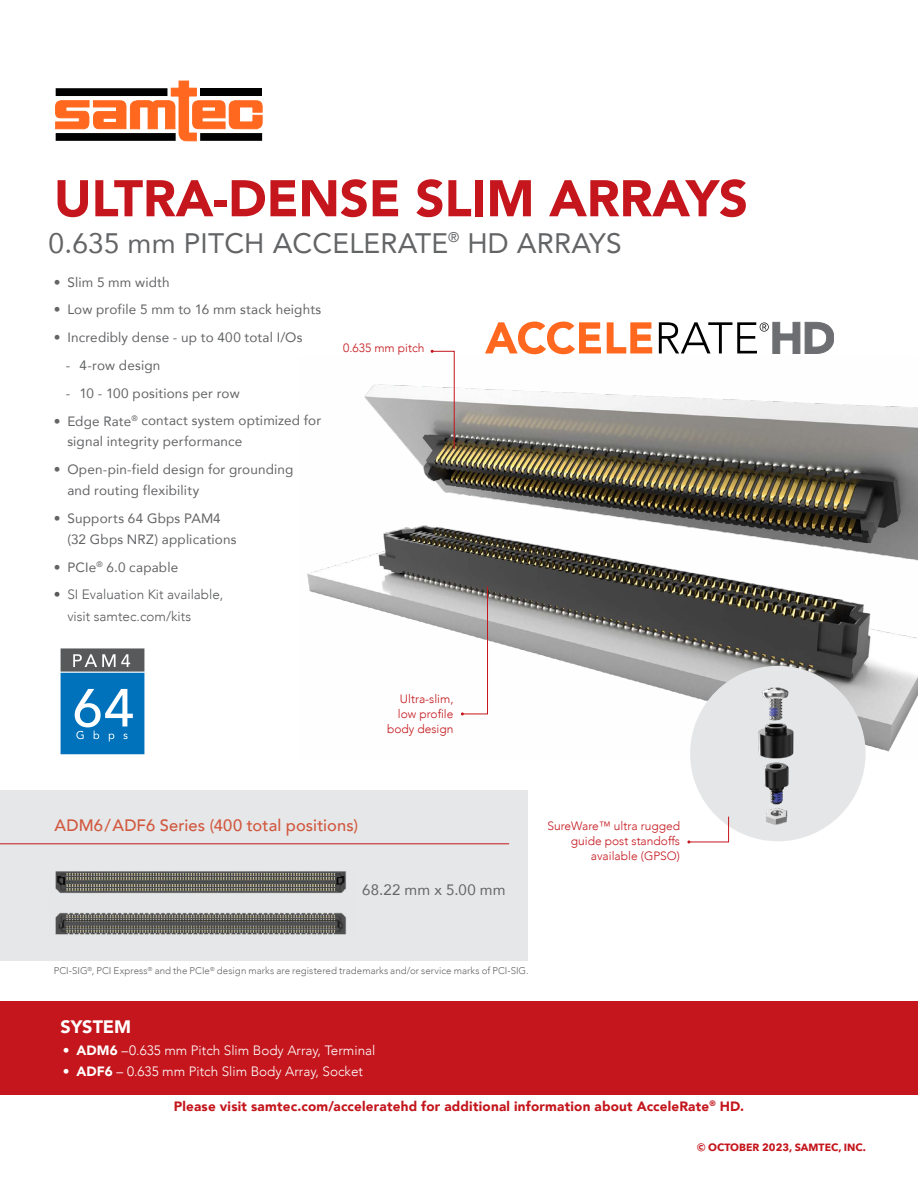
<style>
.page{position:relative;width:918px;height:1188px;background:#fff}
.page>*{position:absolute;margin:0;border:0;box-sizing:border-box;transform-origin:0 0}
.t1{font:500 53.1px "Avenir Next";color:#fff}
.t2{font:900 51px "Avenir";letter-spacing:-.005em;color:#c4161c}
.t3{font:28.2px "Avenir";letter-spacing:.005em;color:#636466}
.t4{font:900 18px "Avenir";color:#fff}
.t5{font:500 16.5px "Avenir";letter-spacing:.005em;color:#d1583f}
.t6{font:15px "Avenir";letter-spacing:.005em;color:#636466}
.t7{font:13.5px/21px "Avenir";letter-spacing:.01em;color:#636466}
.t8{font:300 13.5px "Avenir";color:#fff}
.t9{font:900 13.5px "Avenir";letter-spacing:.015em;color:#c4161c}
.t10{font:300 13.5px/21px "Avenir";color:#58595b}
.t11{font:300 12px/15px "Avenir";color:#c4161c;text-align:right}
.t12{font:700 10.5px "Avenir Next";color:#c4161c}
.t13{font:300 9.75px "Avenir";letter-spacing:.005em;color:#636466}
.s1{font-weight:400}
.s2{font-weight:900}
</style>
<div class="page">
<svg style="left:55px;top:81px;width:207px;height:60px"></svg>
<div style="left:0;top:1001px;width:918px;height:93px;background:#c4161c"></div>
<img style="left:307px;top:384px;width:611px;height:368px">
<svg style="left:485px;top:322px;width:116px;height:32px"></svg>
<svg style="left:607px;top:322px;width:45px;height:31px"></svg>
<svg style="left:659px;top:322px;width:175px;height:32px"></svg>
<svg style="left:461px;top:586px;width:27px;height:129px"></svg>
<div style="left:0;top:791px;width:528px;height:170px;background:#e6e7e8"></div>
<hr style="left:0;top:843px;width:509px;height:1px;background:#c4161c">
<img style="left:690px;top:670px;width:176px;height:171px">
<svg style="left:687px;top:816px;width:42px;height:27px"></svg>
<svg style="left:61px;top:648px;width:83px;height:106px"></svg>
<img style="left:55px;top:871px;width:292px;height:64px">
<svg style="left:431px;top:350px;width:24px;height:99px"></svg>
<h2 class="t2" style="left:54px;top:155px;width:696px">ULTRA-DENSE SLIM ARRAYS</h2>
<h3 class="t3" style="left:49px;top:221px;width:575px">0.635 mm PITCH ACCELERATE<sup>®</sup> HD ARRAYS</h3>
<p class="t7" style="left:54px;top:271px;width:117px">• Slim 5 mm width</p>
<p class="t7" style="left:54px;top:299px;width:269px">• Low profile 5 mm to 16 mm stack heights</p>
<p class="t7" style="left:54px;top:327px;width:250px">• Incredibly dense - up to 400 total I/Os</p>
<p class="t7" style="left:66px;top:354px;width:96px">- 4-row design</p>
<p class="t7" style="left:66px;top:382px;width:175px">- 10 - 100 positions per row</p>
<p class="t7" style="left:67px;top:410px;width:255px;text-indent:-14px">• Edge Rate<sup>®</sup> contact system optimized for signal integrity performance</p>
<p class="t7" style="left:67px;top:459px;width:228px;text-indent:-14px">• Open-pin-field design for grounding and routing flexibility</p>
<p class="t7" style="left:67px;top:507px;width:171px;text-indent:-14px">• Supports 64 Gbps PAM4 (32 Gbps NRZ) applications</p>
<p class="t7" style="left:54px;top:556px;width:126px">• PCIe<sup>®</sup> 6.0 capable</p>
<p class="t10" style="left:67px;top:584px;width:158px;text-indent:-14px">• SI Evaluation Kit available, visit samtec.com/kits</p>
<p class="t11" style="left:343px;top:340px;width:83px">0.635 mm pitch</p>
<h1 class="t1" style="left:72px;top:663px;width:65px">64</h1>
<p class="t11" style="left:387px;top:691px;width:68px">Ultra-slim, low profile body design</p>
<p class="t5" style="left:55px;top:811px;width:305px">ADM6/ADF6 Series (400 total positions)</p>
<p class="t6" style="left:362px;top:878px;width:145px">68.22 mm x 5.00 mm</p>
<p class="t11" style="left:547px;top:818px;width:134px">SureWare™ ultra rugged guide post standoffs available (GPSO)</p>
<p class="t13" style="left:54px;top:965px;width:476px">PCI-SIG<sup>®</sup>, PCI Express<sup>®</sup> and the PCIe<sup>®</sup> design marks are registered trademarks and/or service marks of PCI-SIG.</p>
<h3 class="t4" style="left:60px;top:1011px;width:72px">SYSTEM</h3>
<p class="t8" style="left:63px;top:1043px;width:314px"><span class="s1">•</span> <span class="s2">ADM6</span> <span class="s1">–</span>0.635 mm Pitch Slim Body Array, Terminal</p>
<p class="t8" style="left:63px;top:1063px;width:302px"><span class="s1">•</span> <span class="s2">ADF6</span> <span class="s1">–</span> 0.635 mm Pitch Slim Body Array, Socket</p>
<p class="t9" style="left:174px;top:1095px;width:572px">Please visit samtec.com/acceleratehd for additional information about AcceleRate<sup>®</sup> HD.</p>
<p class="t12" style="left:697px;top:1138px;width:170px">© OCTOBER 2023, SAMTEC, INC.</p>
</div>
